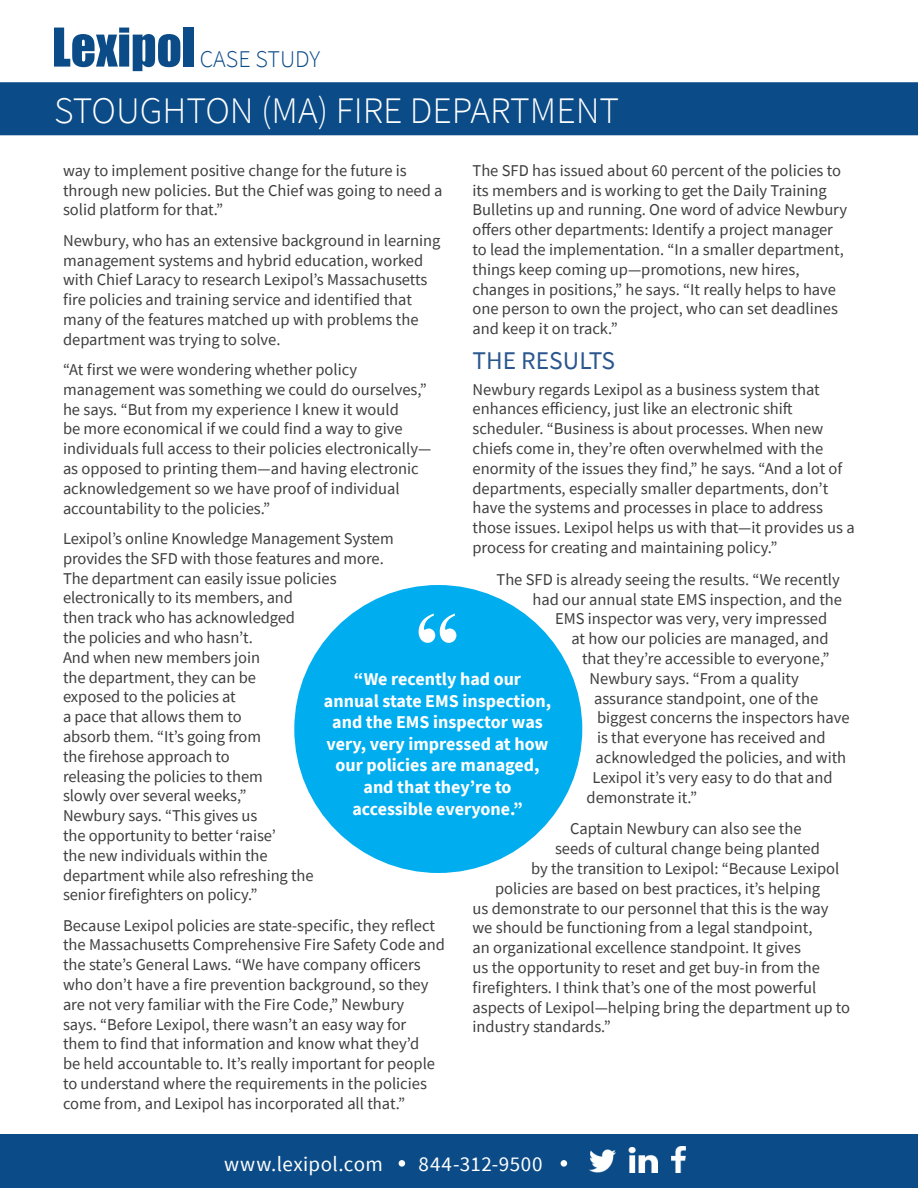
<style>
.page{position:relative;width:918px;height:1188px;background:#fff}
.page>*{position:absolute;margin:0;border:0;box-sizing:border-box;transform-origin:0 0}
.t1{font:700 90px "Times New Roman";color:#fff}
.t2{font:300 37.5px "Source Sans Pro";color:#fff}
.t3{font:25.5px "Source Sans Pro";color:#2b578f}
.t4{font:300 24px "Source Sans Pro";color:#0b4b87}
.t5{font:21px "Source Sans Pro";letter-spacing:.025em;color:#fff}
.t6{font:700 18px/21.6px "Source Sans Pro";color:#fff;text-align:center}
.t7{font:16.5px/19.8px "Source Sans Pro";color:#3e3e3f}
</style>
<div class="page">
<div style="left:0;top:1134px;width:918px;height:54px;background:#0b4b87"></div>
<img style="left:629px;top:1148px;width:28px;height:25px">
<img style="left:671px;top:1146px;width:15px;height:27px">
<img style="left:589px;top:1149px;width:27px;height:24px">
<div style="left:399px;top:1160px;width:6px;height:7px;background:#fff;border-radius:50%"></div>
<div style="left:561px;top:1160px;width:6px;height:7px;background:#fff;border-radius:50%"></div>
<div style="left:0;top:89px;width:918px;height:46px;background:#0b4b87"></div>
<svg style="left:0;top:82px;width:918px;height:7px;background:#13518b"></svg>
<svg style="left:54px;top:28px;width:126px;height:43px"></svg>
<div style="left:184px;top:28px;width:10px;height:39px;background:#0b4b87"></div>
<div style="left:294px;top:585px;width:288px;height:288px;background:#00aeef;border-radius:50%"></div>
<h3 class="t4" style="left:200px;top:44px;width:122px">CASE STUDY</h3>
<h2 class="t2" style="left:54px;top:87px;width:567px">STOUGHTON (MA) FIRE DEPARTMENT</h2>
<p class="t7" style="left:472px;top:160px;width:376px">The SFD has issued about 60 percent of the policies to its members and is working to get the Daily Training Bulletins up and running. One word of advice Newbury offers other departments: Identify a project manager to lead the implementation. “In a smaller department, things keep coming up—promotions, new hires, changes in positions,” he says. “It really helps to have one person to own the project, who can set deadlines and keep it on track.”</p>
<h3 class="t3" style="left:472px;top:344px;width:144px">THE RESULTS</h3>
<p class="t7" style="left:472px;top:379px;width:384px">Newbury regards Lexipol as a business system that enhances efficiency, just like an electronic shift scheduler. “Business is about processes. When new chiefs come in, they’re often overwhelmed with the enormity of the issues they find,” he says. “And a lot of departments, especially smaller departments, don’t have the systems and processes in place to address those issues. Lexipol helps us with that—it provides us a process for creating and maintaining policy.”</p>
<p class="t7" style="left:497px;top:569px;width:345px">The SFD is already seeing the results. “We recently</p>
<p class="t7" style="left:533px;top:589px;width:311px">had our annual state EMS inspection, and the</p>
<p class="t7" style="left:555px;top:609px;width:274px">EMS inspector was very, very impressed</p>
<p class="t7" style="left:572px;top:629px;width:259px">at how our policies are managed, and</p>
<p class="t7" style="left:582px;top:648px;width:249px">that they’re accessible to everyone,”</p>
<p class="t7" style="left:590px;top:668px;width:211px">Newbury says. “From a quality</p>
<p class="t7" style="left:594px;top:688px;width:226px">assurance standpoint, one of the</p>
<p class="t7" style="left:597px;top:708px;width:254px">biggest concerns the inspectors have</p>
<p class="t7" style="left:597px;top:728px;width:230px">is that everyone has received and</p>
<p class="t7" style="left:596px;top:747px;width:252px">acknowledged the policies, and with</p>
<p class="t7" style="left:593px;top:767px;width:242px">Lexipol it’s very easy to do that and</p>
<p class="t7" style="left:587px;top:787px;width:112px">demonstrate it.”</p>
<p class="t7" style="left:570px;top:819px;width:233px">Captain Newbury can also see the</p>
<p class="t7" style="left:555px;top:839px;width:266px">seeds of cultural change being planted</p>
<p class="t7" style="left:531px;top:858px;width:310px">by the transition to Lexipol: “Because Lexipol</p>
<p class="t7" style="left:495px;top:878px;width:327px">policies are based on best practices, it’s helping</p>
<p class="t7" style="left:472px;top:898px;width:358px">us demonstrate to our personnel that this is the way</p>
<p class="t7" style="left:472px;top:918px;width:342px">we should be functioning from a legal standpoint,</p>
<p class="t7" style="left:472px;top:938px;width:330px">an organizational excellence standpoint. It gives</p>
<p class="t7" style="left:472px;top:957px;width:349px">us the opportunity to reset and get buy-in from the</p>
<p class="t7" style="left:472px;top:977px;width:345px">firefighters. I think that’s one of the most powerful</p>
<p class="t7" style="left:472px;top:997px;width:379px">aspects of Lexipol—helping bring the department up to</p>
<p class="t7" style="left:472px;top:1017px;width:140px">industry standards.”</p>
<p class="t7" style="left:63px;top:160px;width:381px">way to implement positive change for the future is through new policies. But the Chief was going to need a solid platform for that.”</p>
<p class="t7" style="left:63px;top:230px;width:379px">Newbury, who has an extensive background in learning management systems and hybrid education, worked with Chief Laracy to research Lexipol’s Massachusetts fire policies and training service and identified that many of the features matched up with problems the department was trying to solve.</p>
<p class="t7" style="left:63px;top:360px;width:370px">“At first we were wondering whether policy management was something we could do ourselves,” he says. “But from my experience I knew it would<br>be more economical if we could find a way to give individuals full access to their policies electronically— as opposed to printing them—and having electronic acknowledgement so we have proof of individual accountability to the policies.”</p>
<p class="t7" style="left:63px;top:528px;width:332px">Lexipol’s online Knowledge Management System provides the SFD with those features and more.<br>The department can easily issue policies electronically to its members, and<br>then track who has acknowledged<br>the policies and who hasn’t.<br>And when new members join<br>the department, they can be<br>exposed to the policies at<br>a pace that allows them to<br>absorb them. “It’s going from<br>the firehose approach to<br>releasing the policies to them<br>slowly over several weeks,”<br>Newbury says. “This gives us<br>the opportunity to better ‘raise’<br>the new individuals within the<br>department while also refreshing the<br>senior firefighters on policy.”</p>
<p class="t7" style="left:63px;top:915px;width:384px">Because Lexipol policies are state-specific, they reflect the Massachusetts Comprehensive Fire Safety Code and the state’s General Laws. “We have company officers who don’t have a fire prevention background, so they are not very familiar with the Fire Code,” Newbury<br>says. “Before Lexipol, there wasn’t an easy way for them to find that information and know what they’d<br>be held accountable to. It’s really important for people to understand where the requirements in the policies come from, and Lexipol has incorporated all that.”</p>
<h1 class="t1" style="left:415px;top:579px;width:46px">“</h1>
<p class="t6" style="left:354px;top:668px;width:169px">“We recently had our</p>
<p class="t6" style="left:324px;top:690px;width:229px">annual state EMS inspection, and the EMS inspector was very, very impressed at how our policies are managed, and that they’re to accessible everyone.”</p>
<p class="t5" style="left:224px;top:1150px;width:160px">www.lexipol.com</p>
<p class="t5" style="left:419px;top:1150px;width:125px">844-312-9500</p>
</div>
